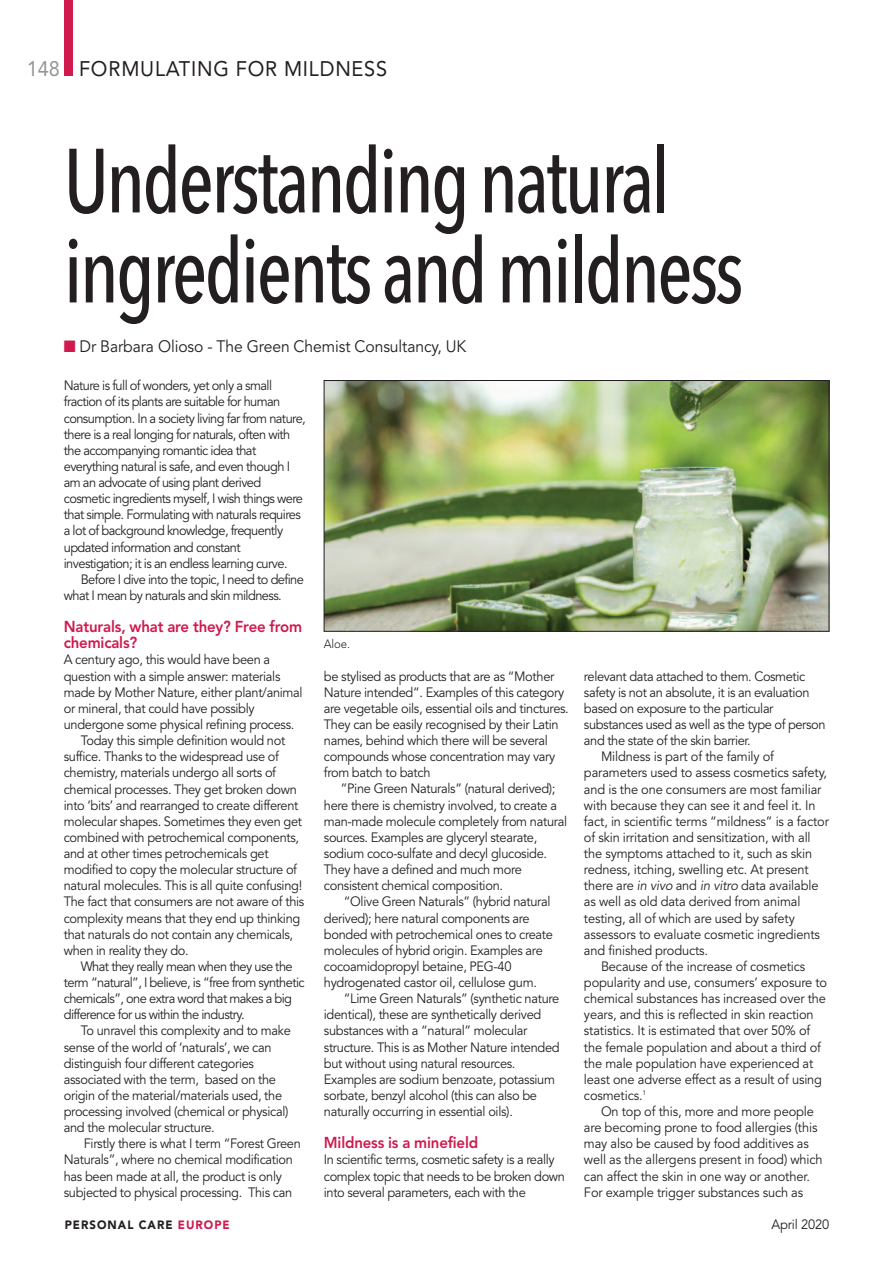
<style>
.page{position:relative;width:893px;height:1263px;background:#fff}
.page>*{position:absolute;margin:0;border:0;box-sizing:border-box;transform-origin:0 0}
.t1{font:500 90px/90px "Avenir Next Condensed";letter-spacing:-.035em;color:#231f20;scale:.9 1}
.t2{font:21px "Avenir";letter-spacing:.04em;color:#231f20;scale:.95 1}
.t3{font:16.5px "Avenir";letter-spacing:-.005em;color:#231f20;scale:.95 1}
.t4{font:800 15.75px/16.2px "Avenir";letter-spacing:-.01em;color:#d0194d;scale:.95 1}
.t5{font:13.5px/16px "Avenir";letter-spacing:-.025em;color:#231f20;scale:.95 1}
.t6{font:13.5px/16px "Avenir";letter-spacing:-.045em;color:#231f20;scale:.95 1}
.t7{font:900 12px "Avenir";letter-spacing:.09em;color:#231f20;scale:.95 1}
.t8{font:300 12px "Avenir";color:#231f20;scale:.95 1}
.s1{color:#939598}
.s2{color:#d0194d}
.s3{font-style:italic}
</style>
<div class="page">
<div style="left:64px;top:0;width:9px;height:76px;background:#d0194d"></div>
<img style="left:326px;top:382px;width:501px;height:247px">
<div style="left:324px;top:380px;width:505px;height:251px;border:1px solid #231f20"></div>
<h2 class="t2" style="left:27px;top:52px;width:381px"><span class="s1">148</span> FORMULATING FOR MILDNESS</h2>
<h1 class="t1" style="left:64px;top:136px;width:757px">Understandingnatural ingredients andmildness</h1>
<p class="t3" style="left:64px;top:336px;width:425px"><span class="s2">■</span> Dr Barbara Olioso - The Green Chemist Consultancy, UK</p>
<p class="t6" style="left:64px;top:378px;width:256px">Nature is full of wonders, yet only a small fraction of its plants are suitable for human consumption. In a society living far from nature, there is a real longing for naturals, often with the accompanying romantic idea that everything natural is safe, and even though I am an advocate of using plant derived cosmetic ingredients myself, I wish things were that simple. Formulating with naturals requires a lot of background knowledge, frequently updated information and constant investigation; it is an endless learning curve.</p>
<p class="t6" style="left:64px;top:571px;width:254px;text-indent:17px">Before I dive into the topic, I need to define what I mean by naturals and skin mildness.</p>
<p class="t4" style="left:64px;top:619px;width:252px">Naturals, what are they? Free from chemicals?</p>
<p class="t5" style="left:64px;top:652px;width:219px">A century ago, this would have been a</p>
<p class="t5" style="left:64px;top:668px;width:230px">question with a simple answer: materials</p>
<p class="t5" style="left:64px;top:684px;width:253px">made by Mother Nature, either plant/animal</p>
<p class="t5" style="left:64px;top:700px;width:202px">or mineral, that could have possibly</p>
<p class="t5" style="left:64px;top:716px;width:244px">undergone some physical refining process.</p>
<p class="t5" style="left:81px;top:733px;width:217px">Today this simple definition would not</p>
<p class="t5" style="left:64px;top:749px;width:228px">suffice. Thanks to the widespread use of</p>
<p class="t5" style="left:64px;top:765px;width:225px">chemistry, materials undergo all sorts of</p>
<p class="t5" style="left:64px;top:781px;width:247px">chemical processes. They get broken down</p>
<p class="t5" style="left:64px;top:797px;width:249px">into ‘bits’ and rearranged to create different</p>
<p class="t5" style="left:64px;top:813px;width:252px">molecular shapes. Sometimes they even get</p>
<p class="t5" style="left:64px;top:829px;width:249px">combined with petrochemical components,</p>
<p class="t5" style="left:64px;top:845px;width:217px">and at other times petrochemicals get</p>
<p class="t5" style="left:64px;top:862px;width:247px">modified to copy the molecular structure of</p>
<p class="t5" style="left:64px;top:878px;width:253px">natural molecules. This is all quite confusing!</p>
<p class="t5" style="left:64px;top:894px;width:255px">The fact that consumers are not aware of this</p>
<p class="t5" style="left:64px;top:910px;width:250px">complexity means that they end up thinking</p>
<p class="t5" style="left:64px;top:926px;width:243px">that naturals do not contain any chemicals,</p>
<p class="t5" style="left:64px;top:942px;width:133px">when in reality they do.</p>
<p class="t6" style="left:81px;top:958px;width:225px">What they really mean when they use the</p>
<p class="t6" style="left:64px;top:974px;width:255px">term “natural”, I believe, is “free from synthetic</p>
<p class="t6" style="left:64px;top:991px;width:242px">chemicals”, one extra word that makes a big</p>
<p class="t6" style="left:64px;top:1007px;width:192px">difference for us within the industry.</p>
<p class="t5" style="left:81px;top:1023px;width:223px">To unravel this complexity and to make</p>
<p class="t5" style="left:64px;top:1039px;width:220px">sense of the world of ‘naturals’, we can</p>
<p class="t5" style="left:64px;top:1055px;width:202px">distinguish four different categories</p>
<p class="t5" style="left:64px;top:1071px;width:225px">associated with the term, based on the</p>
<p class="t5" style="left:64px;top:1087px;width:231px">origin of the material/materials used, the</p>
<p class="t5" style="left:64px;top:1103px;width:238px">processing involved (chemical or physical)</p>
<p class="t5" style="left:64px;top:1120px;width:160px">and the molecular structure.</p>
<p class="t5" style="left:84px;top:1136px;width:230px">Firstly there is what I term “Forest Green</p>
<p class="t5" style="left:64px;top:1152px;width:243px">Naturals”, where no chemical modification</p>
<p class="t5" style="left:64px;top:1168px;width:231px">has been made at all, the product is only</p>
<p class="t5" style="left:64px;top:1184px;width:242px">subjected to physical processing. This can</p>
<p class="t8" style="left:324px;top:637px;width:29px">Aloe.</p>
<p class="t5" style="left:324px;top:668px;width:259px">be stylised as products that are as “Mother Nature intended”. Examples of this category are vegetable oils, essential oils and tinctures.<br>They can be easily recognised by their Latin names, behind which there will be several compounds whose concentration may vary from batch to batch</p>
<p class="t5" style="left:324px;top:781px;width:258px;text-indent:17px">”Pine Green Naturals” (natural derived); here there is chemistry involved, to create a man-made molecule completely from natural sources. Examples are glyceryl stearate, sodium coco-sulfate and decyl glucoside.<br>They have a defined and much more consistent chemical composition.</p>
<p class="t5" style="left:324px;top:894px;width:243px;text-indent:20px">“Olive Green Naturals” (hybrid natural derived); here natural components are bonded with petrochemical ones to create molecules of hybrid origin. Examples are cocoamidopropyl betaine, PEG-40 hydrogenated castor oil, cellulose gum.</p>
<p class="t5" style="left:324px;top:991px;width:250px;text-indent:20px">“Lime Green Naturals” (synthetic nature identical), these are synthetically derived substances with a “natural” molecular structure. This is as Mother Nature intended but without using natural resources.<br>Examples are sodium benzoate, potassium sorbate, benzyl alcohol (this can also be naturally occurring in essential oils).</p>
<p class="t4" style="left:324px;top:1135px;width:164px">Mildness is a minefield</p>
<p class="t5" style="left:324px;top:1152px;width:255px">In scientific terms, cosmetic safety is a really complex topic that needs to be broken down into several parameters, each with the</p>
<p class="t5" style="left:584px;top:668px;width:234px">relevant data attached to them. Cosmetic</p>
<p class="t5" style="left:584px;top:684px;width:239px">safety is not an absolute, it is an evaluation</p>
<p class="t5" style="left:584px;top:700px;width:201px">based on exposure to the particular</p>
<p class="t5" style="left:584px;top:716px;width:256px">substances used as well as the type of person</p>
<p class="t5" style="left:584px;top:733px;width:177px">and the state of the skin barrier.</p>
<p class="t5" style="left:601px;top:749px;width:184px">Mildness is part of the family of</p>
<p class="t5" style="left:584px;top:765px;width:257px">parameters used to assess cosmetics safety,</p>
<p class="t5" style="left:584px;top:781px;width:252px">and is the one consumers are most familiar</p>
<p class="t5" style="left:584px;top:797px;width:245px">with because they can see it and feel it. In</p>
<p class="t5" style="left:584px;top:813px;width:259px">fact, in scientific terms “mildness” is a factor</p>
<p class="t5" style="left:584px;top:829px;width:240px">of skin irritation and sensitization, with all</p>
<p class="t5" style="left:584px;top:845px;width:242px">the symptoms attached to it, such as skin</p>
<p class="t5" style="left:584px;top:862px;width:238px">redness, itching, swelling etc. At present</p>
<p class="t5" style="left:584px;top:878px;width:248px">there are <span class="s3">in vivo</span> and <span class="s3">in vitro</span> data available</p>
<p class="t5" style="left:584px;top:894px;width:229px">as well as old data derived from animal</p>
<p class="t5" style="left:584px;top:910px;width:224px">testing, all of which are used by safety</p>
<p class="t5" style="left:584px;top:926px;width:250px">assessors to evaluate cosmetic ingredients</p>
<p class="t5" style="left:584px;top:942px;width:132px">and finished products.</p>
<p class="t5" style="left:601px;top:958px;width:217px">Because of the increase of cosmetics</p>
<p class="t5" style="left:584px;top:974px;width:258px">popularity and use, consumers’ exposure to</p>
<p class="t5" style="left:584px;top:991px;width:256px">chemical substances has increased over the</p>
<p class="t5" style="left:584px;top:1007px;width:243px">years, and this is reflected in skin reaction</p>
<p class="t5" style="left:584px;top:1023px;width:240px">statistics. It is estimated that over 50% of</p>
<p class="t5" style="left:584px;top:1039px;width:251px">the female population and about a third of</p>
<p class="t5" style="left:584px;top:1055px;width:243px">the male population have experienced at</p>
<p class="t5" style="left:584px;top:1071px;width:252px">least one adverse effect as a result of using</p>
<p class="t5" style="left:584px;top:1087px;width:67px">cosmetics.<sup>1</sup></p>
<p class="t5" style="left:601px;top:1103px;width:226px">On top of this, more and more people</p>
<p class="t5" style="left:584px;top:1120px;width:247px">are becoming prone to food allergies (this</p>
<p class="t5" style="left:584px;top:1136px;width:238px">may also be caused by food additives as</p>
<p class="t5" style="left:584px;top:1152px;width:253px">well as the allergens present in food) which</p>
<p class="t5" style="left:584px;top:1168px;width:239px">can affect the skin in one way or another.</p>
<p class="t5" style="left:584px;top:1184px;width:232px">For example trigger substances such as</p>
<p class="t7" style="left:65px;top:1214px;width:175px">PERSONAL CARE <span class="s2">EUROPE</span></p>
<p class="t5" style="left:771px;top:1216px;width:62px">April 2020</p>
</div>
